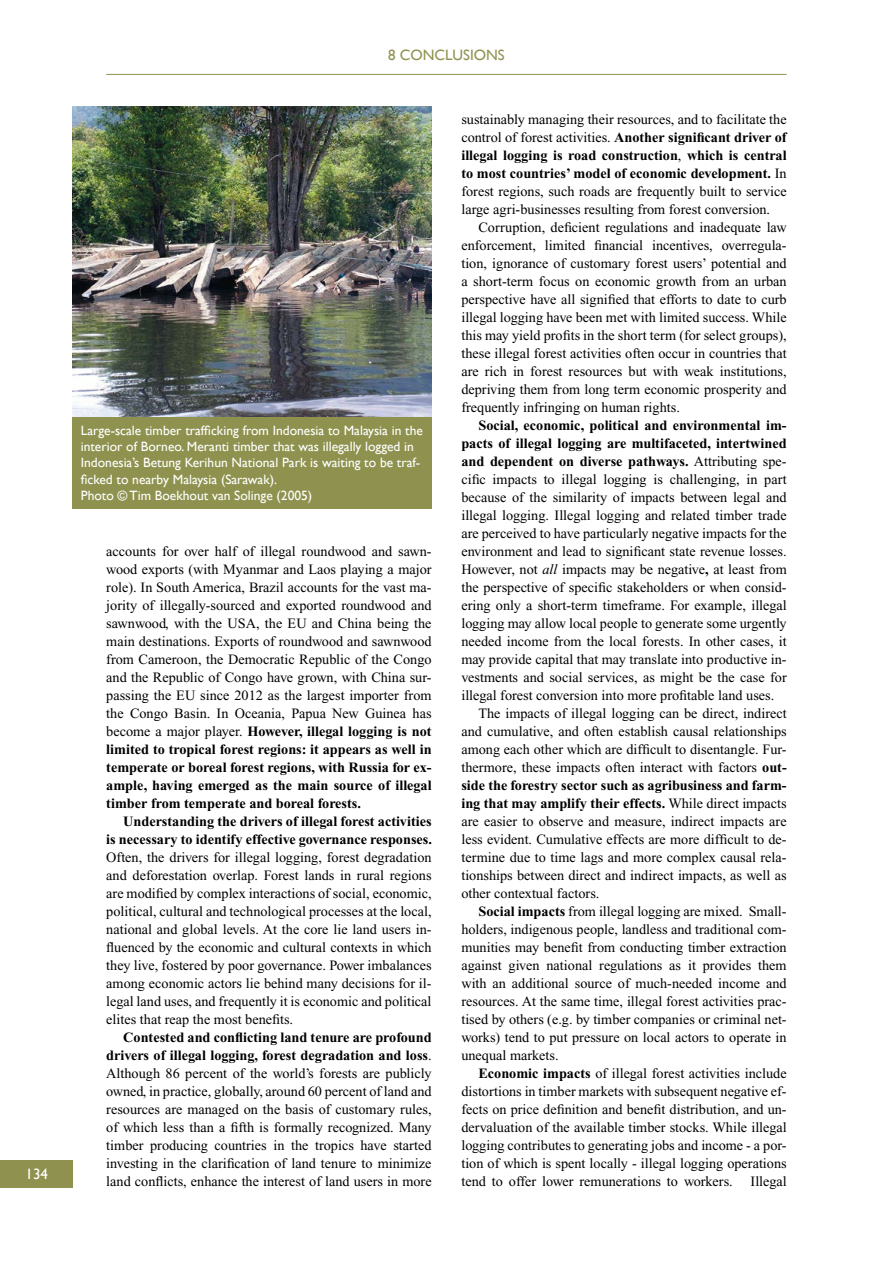
<style>
.page{position:relative;width:893px;height:1263px;background:#fff}
.page>*{position:absolute;margin:0;border:0;box-sizing:border-box;transform-origin:0 0}
.t1{font:15px "Gill Sans";color:#8f924e}
.t2{font:15px "Gill Sans";color:#fff}
.t3{font:14.25px/18px "Times New Roman";color:#000;text-align:justify}
.t4{font:700 14.25px/18px "Times New Roman";color:#000;text-align:right}
.t5{font:13.5px/16.2px "Gill Sans";color:#fff}
.s1{font-weight:700}
.s2{font-weight:400}
.s3{font-style:italic}
</style>
<div class="page">
<div style="left:0;top:1160px;width:72px;height:27px;background:#8f924e"></div>
<hr style="left:106px;top:74px;width:681px;height:1px;background:#8f924e">
<img style="left:72px;top:106px;width:360px;height:311px">
<div style="left:72px;top:417px;width:360px;height:91px;background:#8f924e"></div>
<p class="t2" style="left:26px;top:1165px;width:24px">134</p>
<p class="t1" style="left:388px;top:46px;width:118px">8 CONCLUSIONS</p>
<p class="t5" style="left:81px;top:422px;width:344px">Large-scale timber trafficking from Indonesia to Malaysia in the interior of Borneo. Meranti timber that was illegally logged in Indonesia’s Betung Kerihun National Park is waiting to be traf&shy;ficked to nearby Malaysia (Sarawak).<br>Photo © Tim Boekhout van Solinge (2005)</p>
<p class="t3" style="left:106px;top:543px;width:327px">accounts for over half of illegal roundwood and sawn&shy;wood exports (with Myanmar and Laos playing a major role). In South America, Brazil accounts for the vast ma&shy;jority of illegally-sourced and exported roundwood and sawnwood, with the USA, the EU and China being the main destinations. Exports of roundwood and sawnwood from Cameroon, the Democratic Republic of the Congo and the Republic of Congo have grown, with China sur&shy;passing the EU since 2012 as the largest importer from the Congo Basin. In Oceania, Papua New Guinea has become a major player. <span class="s1">However, illegal logging is not limited to tropical forest regions: it appears as well in temperate or boreal forest regions, with Russia for ex&shy;ample, having emerged as the main source of illegal timber from temperate and boreal forests.</span></p>
<p class="t4" style="left:106px;top:813px;width:327px">Understanding the drivers of illegal forest activities<br>is necessary to identify effective governance responses.</p>
<p class="t3" style="left:106px;top:849px;width:327px">Often, the drivers for illegal logging, forest degradation and deforestation overlap. Forest lands in rural regions are modified by complex interactions of social, economic, political, cultural and technological processes at the local, national and global levels. At the core lie land users in&shy;fluenced by the economic and cultural contexts in which they live, fostered by poor governance. Power imbalances among economic actors lie behind many decisions for il&shy;legal land uses, and frequently it is economic and political elites that reap the most benefits.</p>
<p class="t3" style="left:106px;top:1029px;width:327px;text-indent:17px"><span class="s1">Contested and conflicting land tenure are profound drivers of illegal logging, forest degradation and loss</span>.<br>Although 86 percent of the world’s forests are publicly owned, in practice, globally, around 60 percent of land and resources are managed on the basis of customary rules, of which less than a fifth is formally recognized. Many timber producing countries in the tropics have started investing in the clarification of land tenure to minimize land conflicts, enhance the interest of land users in more</p>
<p class="t3" style="left:461px;top:111px;width:327px">sustainably managing their resources, and to facilitate the control of forest activities. <span class="s1">Another significant driver of illegal logging is road construction</span>, <span class="s1">which is central to most countries’ model of economic development.</span> In forest regions, such roads are frequently built to service large agri-businesses resulting from forest conversion.</p>
<p class="t3" style="left:461px;top:218px;width:327px;text-indent:17px">Corruption, deficient regulations and inadequate law enforcement, limited financial incentives, overregula&shy;tion, ignorance of customary forest users’ potential and a short-term focus on economic growth from an urban perspective have all signified that efforts to date to curb illegal logging have been met with limited success. While this may yield profits in the short term (for select groups), these illegal forest activities often occur in countries that are rich in forest resources but with weak institutions, depriving them from long term economic prosperity and frequently infringing on human rights.</p>
<p class="t4" style="left:478px;top:416px;width:310px">Social, economic, political and environmental im-</p>
<p class="t4" style="left:461px;top:434px;width:327px">pacts of illegal logging are multifaceted, intertwined</p>
<p class="t4" style="left:461px;top:452px;width:327px">and dependent on diverse pathways. <span class="s2">Attributing spe-</span></p>
<p class="t3" style="left:461px;top:470px;width:327px">cific impacts to illegal logging is challenging, in part</p>
<p class="t3" style="left:461px;top:488px;width:327px">because of the similarity of impacts between legal and</p>
<p class="t3" style="left:461px;top:506px;width:327px">illegal logging. Illegal logging and related timber trade</p>
<p class="t3" style="left:461px;top:524px;width:327px">are perceived to have particularly negative impacts for the</p>
<p class="t3" style="left:461px;top:542px;width:327px">environment and lead to significant state revenue losses.</p>
<p class="t3" style="left:461px;top:560px;width:327px">However, not <span class="s3">all</span> impacts may be negative<span class="s1">,</span> at least from</p>
<p class="t3" style="left:461px;top:578px;width:327px">the perspective of specific stakeholders or when consid-</p>
<p class="t3" style="left:461px;top:596px;width:327px">ering only a short-term timeframe. For example, illegal</p>
<p class="t3" style="left:461px;top:614px;width:327px">logging may allow local people to generate some urgently</p>
<p class="t3" style="left:461px;top:632px;width:327px">needed income from the local forests. In other cases, it</p>
<p class="t3" style="left:461px;top:650px;width:327px">may provide capital that may translate into productive in-</p>
<p class="t3" style="left:461px;top:668px;width:327px">vestments and social services, as might be the case for</p>
<p class="t3" style="left:461px;top:686px;width:314px">illegal forest conversion into more profitable land uses.</p>
<p class="t3" style="left:478px;top:704px;width:310px">The impacts of illegal logging can be direct, indirect</p>
<p class="t3" style="left:461px;top:722px;width:327px">and cumulative, and often establish causal relationships</p>
<p class="t3" style="left:461px;top:740px;width:327px">among each other which are difficult to disentangle. Fur-</p>
<p class="t3" style="left:461px;top:758px;width:327px">thermore, these impacts often interact with factors <span class="s1">out-</span></p>
<p class="t4" style="left:461px;top:776px;width:327px">side the forestry sector such as agribusiness and farm-</p>
<p class="t4" style="left:461px;top:794px;width:327px">ing that may amplify their effects. <span class="s2">While direct impacts</span></p>
<p class="t3" style="left:461px;top:812px;width:327px">are easier to observe and measure, indirect impacts are</p>
<p class="t3" style="left:461px;top:830px;width:327px">less evident. Cumulative effects are more difficult to de-</p>
<p class="t3" style="left:461px;top:848px;width:327px">termine due to time lags and more complex causal rela-</p>
<p class="t3" style="left:461px;top:866px;width:327px">tionships between direct and indirect impacts, as well as</p>
<p class="t3" style="left:461px;top:884px;width:140px">other contextual factors.</p>
<p class="t3" style="left:478px;top:902px;width:310px"><span class="s1">Social impacts</span> from illegal logging are mixed. Small-</p>
<p class="t3" style="left:461px;top:920px;width:327px">holders, indigenous people, landless and traditional com-</p>
<p class="t3" style="left:461px;top:938px;width:327px">munities may benefit from conducting timber extraction</p>
<p class="t3" style="left:461px;top:956px;width:327px">against given national regulations as it provides them</p>
<p class="t3" style="left:461px;top:974px;width:327px">with an additional source of much-needed income and</p>
<p class="t3" style="left:461px;top:992px;width:327px">resources. At the same time, illegal forest activities prac-</p>
<p class="t3" style="left:461px;top:1010px;width:327px">tised by others (e.g. by timber companies or criminal net-</p>
<p class="t3" style="left:461px;top:1028px;width:327px">works) tend to put pressure on local actors to operate in</p>
<p class="t3" style="left:461px;top:1046px;width:99px">unequal markets.</p>
<p class="t3" style="left:478px;top:1064px;width:310px"><span class="s1">Economic impacts</span> of illegal forest activities include</p>
<p class="t3" style="left:461px;top:1082px;width:327px">distortions in timber markets with subsequent negative ef-</p>
<p class="t3" style="left:461px;top:1100px;width:327px">fects on price definition and benefit distribution, and un-</p>
<p class="t3" style="left:461px;top:1118px;width:327px">dervaluation of the available timber stocks. While illegal</p>
<p class="t3" style="left:461px;top:1136px;width:327px">logging contributes to generating jobs and income - a por-</p>
<p class="t3" style="left:461px;top:1154px;width:327px">tion of which is spent locally - illegal logging operations</p>
<p class="t3" style="left:461px;top:1172px;width:273px">tend to offer lower remunerations to workers.</p>
<p class="t3" style="left:751px;top:1172px;width:38px">Illegal</p>
</div>
